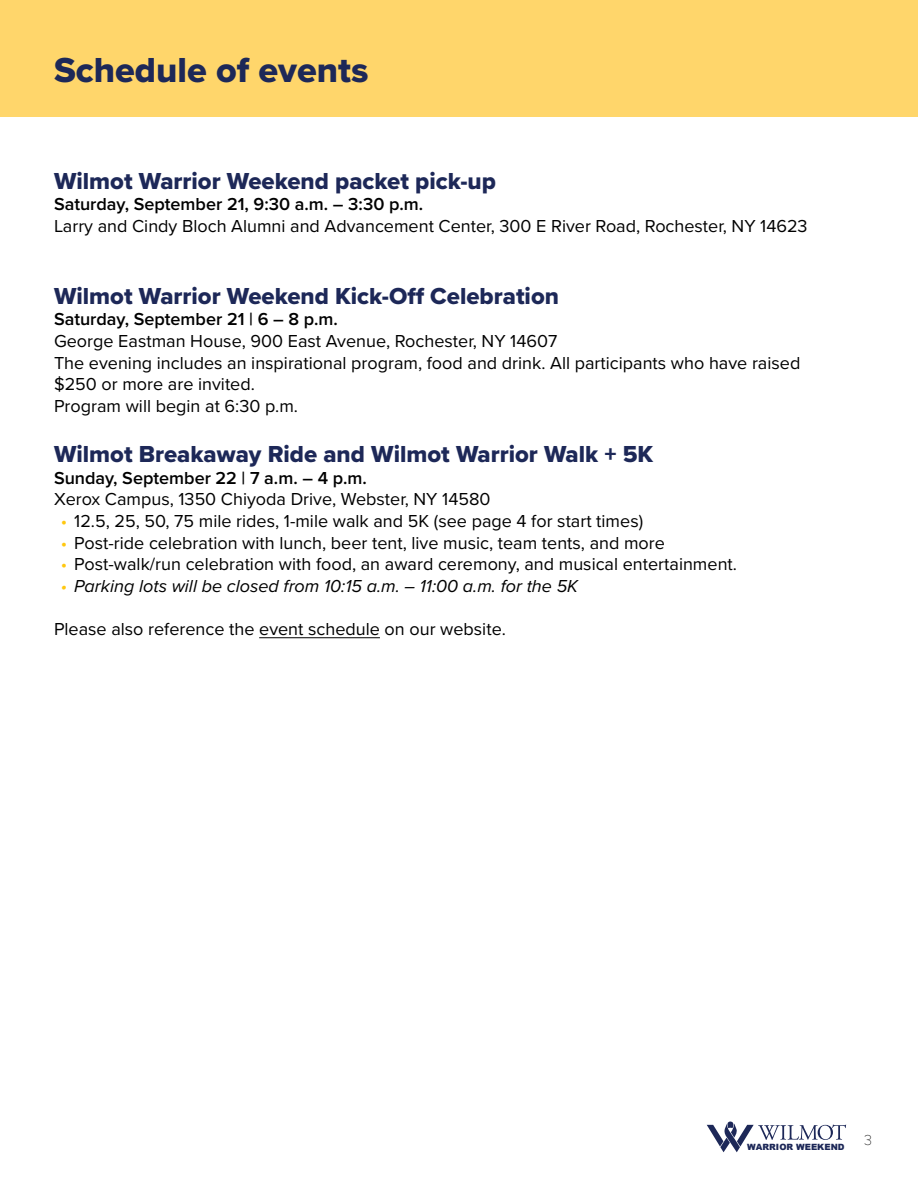
<style>
.page{position:relative;width:918px;height:1188px;background:#fff}
.page>*{position:absolute;margin:0;border:0;box-sizing:border-box;transform-origin:0 0}
.t1{font:36px "Proxima Nova Extrabld";color:#1d2858}
.t2{font:24px "Proxima Nova Extrabld";color:#1d2858}
.t3{font:18px/21.6px "Proxima Nova";color:#000}
.t4{font:600 18px "Proxima Nova";color:#000}
.t5{font:italic 18px "Proxima Nova";color:#000}
.t6{font:100 15px "Proxima Nova T";color:#000}
.t7{font:900 8.7px "Arial";color:#1d2858}
.s1{color:#ffc810}
</style>
<div class="page">
<svg style="left:707px;top:1121px;width:139px;height:31px"></svg>
<div style="left:0;top:0;width:918px;height:117px;background:#ffd66b"></div>
<hr style="left:259px;top:637px;width:121px;height:1px;background:#000">
<h1 class="t1" style="left:54px;top:44px;width:316px">Schedule of events</h1>
<h2 class="t2" style="left:54px;top:163px;width:443px">Wilmot Warrior Weekend packet pick-up</h2>
<p class="t4" style="left:54px;top:191px;width:371px">Saturday, September 21, 9:30 a.m. – 3:30 p.m.</p>
<p class="t3" style="left:54px;top:214px;width:755px">Larry and Cindy Bloch Alumni and Advancement Center, 300 E River Road, Rochester, NY 14623</p>
<h2 class="t2" style="left:54px;top:278px;width:507px">Wilmot Warrior Weekend Kick-Off Celebration</h2>
<p class="t4" style="left:54px;top:306px;width:285px">Saturday, September 21 | 6 – 8 p.m.</p>
<p class="t3" style="left:54px;top:329px;width:748px">George Eastman House, 900 East Avenue, Rochester, NY 14607<br>The evening includes an inspirational program, food and drink. All participants who have raised $250 or more are invited.<br>Program will begin at 6:30 p.m.</p>
<h2 class="t2" style="left:54px;top:436px;width:601px">Wilmot Breakaway Ride and Wilmot Warrior Walk + 5K</h2>
<p class="t4" style="left:54px;top:464px;width:314px">Sunday, September 22 | 7 a.m. – 4 p.m.</p>
<p class="t3" style="left:54px;top:488px;width:438px">Xerox Campus, 1350 Chiyoda Drive, Webster, NY 14580</p>
<p class="t3" style="left:61px;top:509px;width:584px"><span class="s1">•</span> 12.5, 25, 50, 75 mile rides, 1-mile walk and 5K (see page 4 for start times)</p>
<p class="t3" style="left:61px;top:531px;width:606px"><span class="s1">•</span> Post-ride celebration with lunch, beer tent, live music, team tents, and more</p>
<p class="t3" style="left:61px;top:553px;width:678px"><span class="s1">•</span> Post-walk/run celebration with food, an award ceremony, and musical entertainment.</p>
<p class="t5" style="left:61px;top:572px;width:519px"><span class="s1">•</span> Parking lots will be closed from 10:15 a.m. – 11:00 a.m. for the 5K</p>
<p class="t3" style="left:54px;top:617px;width:453px">Please also reference the event schedule on our website.</p>
<p class="t7" style="left:747px;top:1141px;width:99px">WARRIOR WEEKEND</p>
<p class="t6" style="left:864px;top:1129px;width:9px">3</p>
</div>
